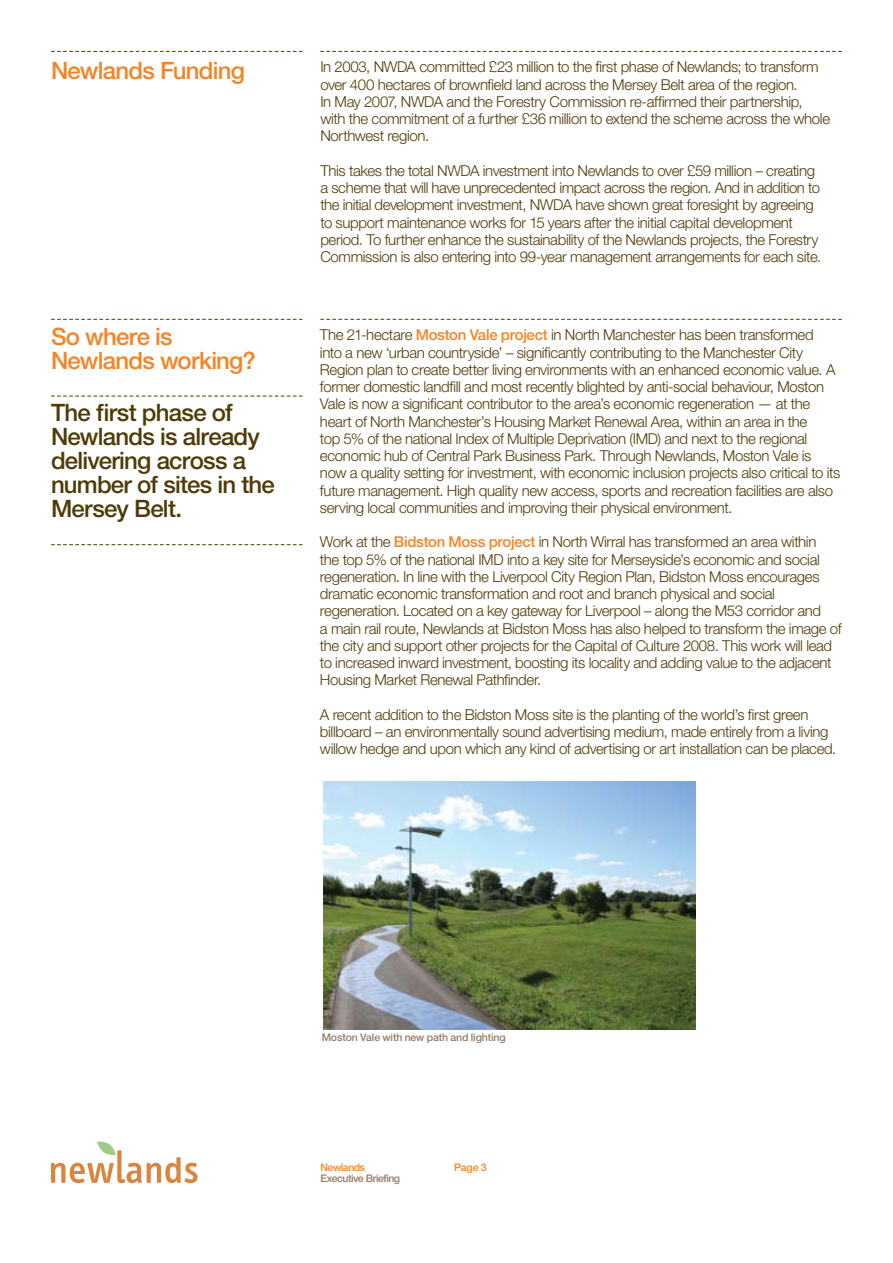
<style>
.page{position:relative;width:893px;height:1263px;background:#fff}
.page>*{position:absolute;margin:0;border:0;box-sizing:border-box;transform-origin:0 0}
.t1{font:500 24px/24px "Helvetica Neue LT Std";letter-spacing:-.03em;color:#4f3b07}
.t2{font:500 24px/24px "Helvetica Neue LT Std";letter-spacing:-.03em;color:#f58426}
.t3{font:300 15px/17.2px "Helvetica Neue LT Std";letter-spacing:-.025em;color:#4f3b07}
.t4{font:500 10.5px "Helvetica Neue LT Std";letter-spacing:-.01em;color:#967a66}
.t5{font:500 10.5px "Helvetica Neue LT Std";letter-spacing:-.05em;color:#967a66}
.t6{font:500 10.5px "Helvetica Neue LT Std";letter-spacing:-.035em;color:#f58426}
.s1{font-weight:500;color:#f58426}
</style>
<div class="page">
<img style="left:323px;top:781px;width:372px;height:248px">
<svg style="left:51px;top:51px;width:251px;height:1px"></svg>
<svg style="left:321px;top:51px;width:521px;height:1px"></svg>
<svg style="left:51px;top:1141px;width:147px;height:42px"></svg>
<svg style="left:51px;top:319px;width:251px;height:1px"></svg>
<svg style="left:321px;top:319px;width:521px;height:1px"></svg>
<svg style="left:51px;top:396px;width:251px;height:1px"></svg>
<svg style="left:51px;top:544px;width:251px;height:1px"></svg>
<h1 class="t2" style="left:51px;top:58px;width:195px">Newlands Funding</h1>
<h1 class="t2" style="left:51px;top:325px;width:206px">So where is<br>Newlands working?</h1>
<h1 class="t1" style="left:51px;top:400px;width:225px">The first phase of<br>Newlands is already delivering across a number of sites in the<br>Mersey Belt.</h1>
<p class="t3" style="left:320px;top:58px;width:511px">In 2003, NWDA committed £23 million to the first phase of Newlands; to transform over 400 hectares of brownfield land across the Mersey Belt area of the region.<br>In May 2007, NWDA and the Forestry Commission re-affirmed their partnership, with the commitment of a further £36 million to extend the scheme across the whole Northwest region.</p>
<p class="t3" style="left:320px;top:162px;width:502px">This takes the total NWDA investment into Newlands to over £59 million – creating a scheme that will have unprecedented impact across the region. And in addition to the initial development investment, NWDA have shown great foresight by agreeing to support maintenance works for 15 years after the initial capital development period. To further enhance the sustainability of the Newlands projects, the Forestry Commission is also entering into 99-year management arrangements for each site.</p>
<p class="t3" style="left:320px;top:326px;width:522px">The 21-hectare <span class="s1">Moston Vale project</span> in North Manchester has been transformed<br>into a new ‘urban countryside’ – significantly contributing to the Manchester City Region plan to create better living environments with an enhanced economic value. A former domestic landfill and most recently blighted by anti-social behaviour, Moston Vale is now a significant contributor to the area’s economic regeneration — at the heart of North Manchester’s Housing Market Renewal Area, within an area in the<br>top 5% of the national Index of Multiple Deprivation (IMD) and next to the regional economic hub of Central Park Business Park. Through Newlands, Moston Vale is now a quality setting for investment, with economic inclusion projects also critical to its future management. High quality new access, sports and recreation facilities are also serving local communities and improving their physical environment.</p>
<p class="t3" style="left:320px;top:533px;width:523px">Work at the <span class="s1">Bidston Moss project</span> in North Wirral has transformed an area within<br>the top 5% of the national IMD into a key site for Merseyside’s economic and social regeneration. In line with the Liverpool City Region Plan, Bidston Moss encourages dramatic economic transformation and root and branch physical and social regeneration. Located on a key gateway for Liverpool – along the M53 corridor and<br>a main rail route, Newlands at Bidston Moss has also helped to transform the image of the city and support other projects for the Capital of Culture 2008. This work will lead to increased inward investment, boosting its locality and adding value to the adjacent Housing Market Renewal Pathfinder.</p>
<p class="t3" style="left:320px;top:706px;width:518px">A recent addition to the Bidston Moss site is the planting of the world’s first green billboard – an environmentally sound advertising medium, made entirely from a living willow hedge and upon which any kind of advertising or art installation can be placed.</p>
<p class="t4" style="left:322px;top:1031px;width:185px">Moston Vale with new path and lighting</p>
<p class="t6" style="left:321px;top:1161px;width:46px">Newlands</p>
<p class="t6" style="left:454px;top:1161px;width:34px">Page 3</p>
<p class="t5" style="left:321px;top:1172px;width:81px">Executive Briefing</p>
</div>
